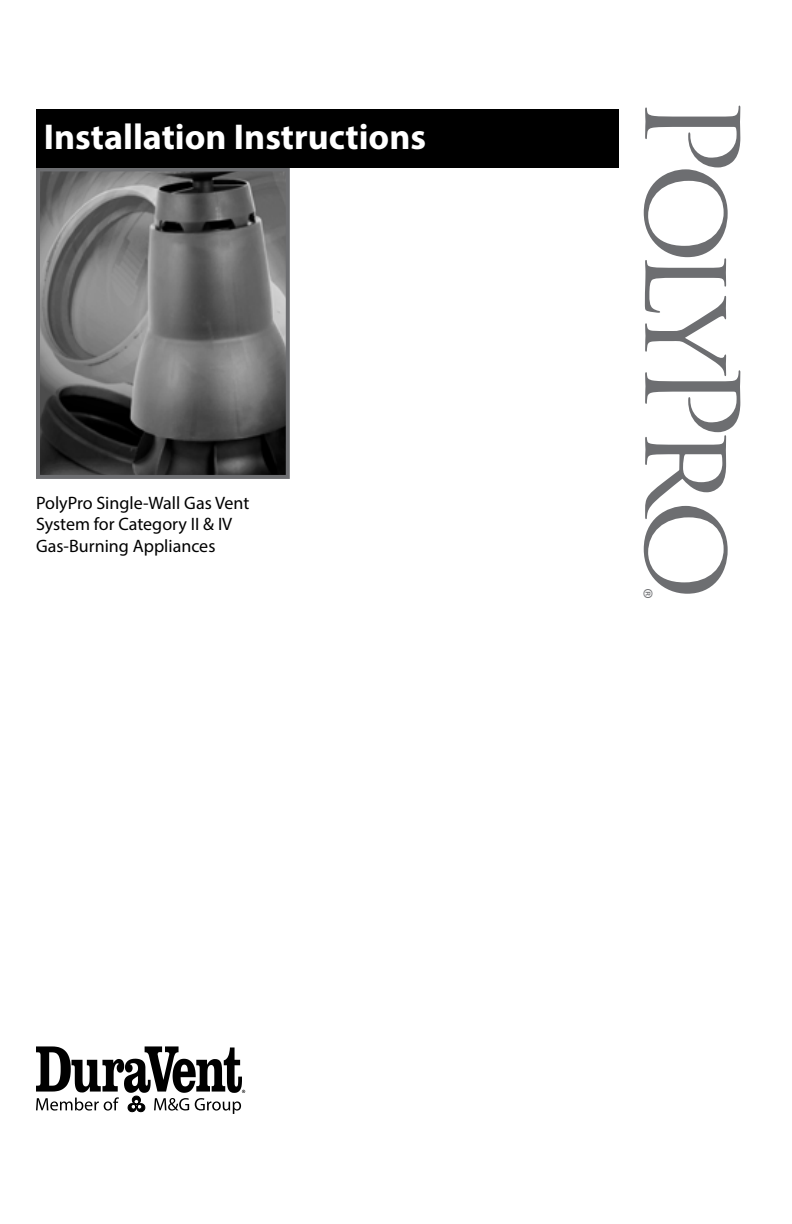
<style>
.page{position:relative;width:792px;height:1224px;background:#fff}
.page>*{position:absolute;margin:0;border:0;box-sizing:border-box;transform-origin:0 0}
.t1{font:126px "Trajan Pro";letter-spacing:-.12em;color:#6d6e71}
.t2{font:700 36px "Myriad Pro";color:#fff}
.t3{font:300 28px "Myriad Pro";color:#6d6e71}
.t4{font:18px/22px "Myriad Pro";color:#000}
</style>
<div class="page">
<img style="left:41px;top:172px;width:244px;height:302px">
<div style="left:36px;top:167px;width:254px;height:312px;border:4px solid #6d6e71"></div>
<div style="left:36px;top:109px;width:583px;height:58px;background:#000"></div>
<svg style="left:36px;top:1046px;width:209px;height:68px"></svg>
<h2 class="t2" style="left:44px;top:114px;width:384px">Installation Instructions</h2>
<p class="t4" style="left:36px;top:491px;width:215px">PolyPro Single-Wall Gas Vent<br>System for Category II &amp; IV<br>Gas-Burning Appliances</p>
<h1 class="t1" style="left:771px;top:94px;width:508px;rotate:90deg">PolyPro</h1>
<h3 class="t3" style="left:660px;top:588px;width:13px;rotate:90deg">®</h3>
</div>
